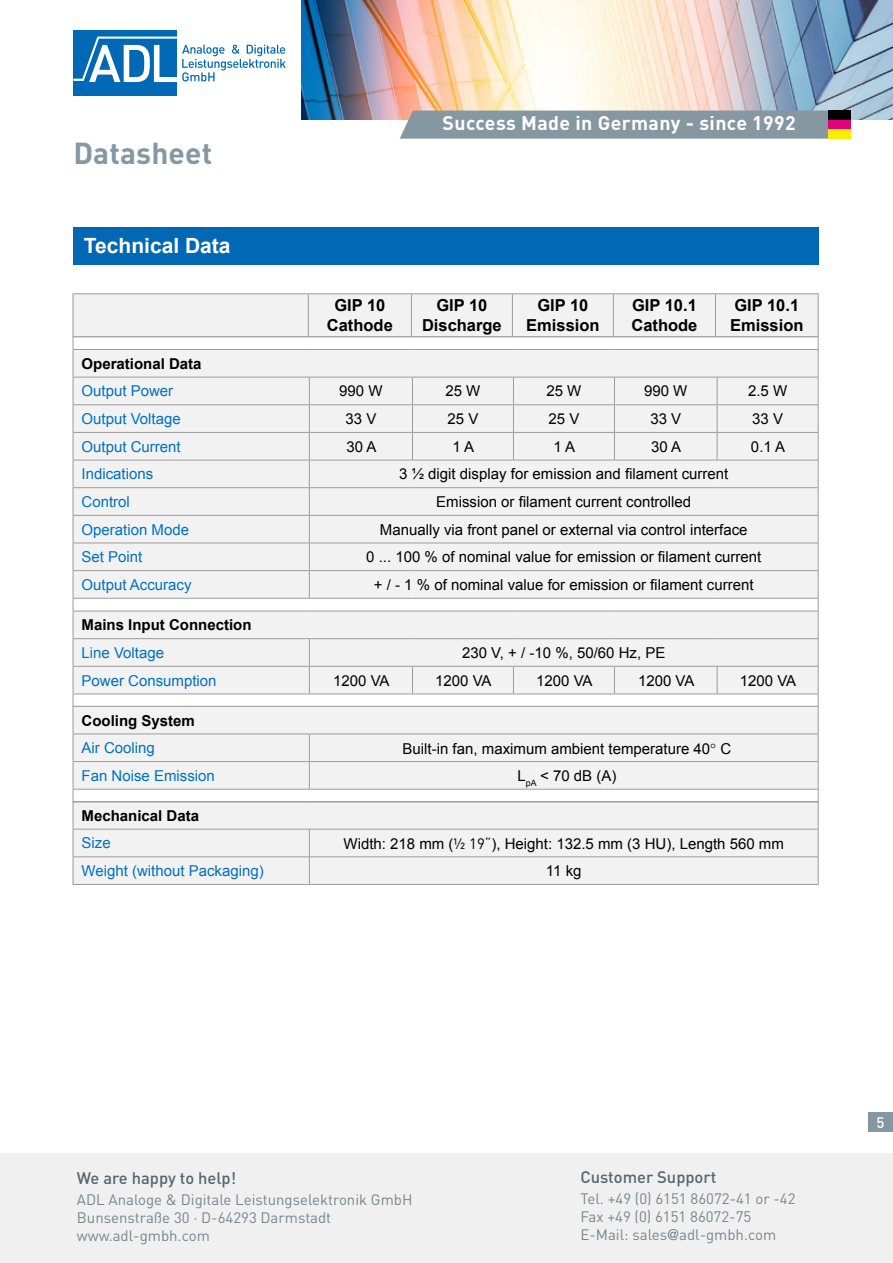
<style>
.page{position:relative;width:893px;height:1263px;background:#fff}
.page>*{position:absolute;margin:0;border:0;box-sizing:border-box;transform-origin:0 0}
.t1{font:700 30px "DIN";letter-spacing:.005em;color:#8597a1}
.t2{font:700 21px "Arial";color:#fff}
.t3{font:700 19.5px "DIN";letter-spacing:.02em;color:#fff}
.t4{font:700 16.5px/19.8px "Arial";color:#000;text-align:center}
.t5{font:500 16.5px "DIN";color:#54666e}
.t6{font:15px "Arial";color:#000}
.t7{font:15px "Arial";color:#0070c0}
.t8{font:15px/18px "DIN";color:#75868f}
.t9{font:700 15px "Arial";color:#000}
.t10{font:500 15px "DIN";color:#fff}
.s1{font-family:"DIN"}
.s2{font-family:"Helvetica Neue";font-weight:500}
</style>
<div class="page">
<div style="left:73px;top:30px;width:104px;height:65px;background:#0068b4"></div>
<svg style="left:73px;top:36px;width:213px;height:46px"></svg>
<img style="left:302px;top:0;width:591px;height:119px">
<div style="left:400px;top:111px;width:428px;height:28px;background:#8597a1"></div>
<div style="left:828px;top:111px;width:23px;height:9px;background:#000"></div>
<div style="left:828px;top:120px;width:23px;height:9px;background:#e5007c"></div>
<div style="left:828px;top:129px;width:23px;height:10px;background:#ffed00"></div>
<div style="left:73px;top:227px;width:746px;height:38px;background:#0068b4"></div>
<div style="left:0;top:1153px;width:893px;height:110px;background:#f0f0f0"></div>
<div style="left:868px;top:1113px;width:25px;height:19px;background:#8597a1"></div>
<hr style="left:73px;top:884px;width:236px;height:1px;background:#9c9c9d">
<hr style="left:309px;top:884px;width:510px;height:1px;background:#9c9c9d">
<hr style="left:73px;top:293px;width:235px;height:1px;background:#9c9c9d">
<hr style="left:308px;top:293px;width:103px;height:1px;background:#9c9c9d">
<hr style="left:411px;top:293px;width:101px;height:1px;background:#9c9c9d">
<hr style="left:512px;top:293px;width:101px;height:1px;background:#9c9c9d">
<hr style="left:613px;top:293px;width:102px;height:1px;background:#9c9c9d">
<hr style="left:715px;top:293px;width:104px;height:1px;background:#9c9c9d">
<svg style="left:73px;top:294px;width:746px;height:590px"></svg>
<h1 class="t1" style="left:73px;top:133px;width:141px">Datasheet</h1>
<h2 class="t2" style="left:84px;top:232px;width:148px">Technical Data</h2>
<h3 class="t3" style="left:443px;top:110px;width:355px">Success Made in Germany - since 1992</h3>
<p class="t4" style="left:327px;top:296px;width:67px">GIP 10<br>Cathode</p>
<p class="t4" style="left:422px;top:296px;width:81px">GIP 10<br>Discharge</p>
<p class="t4" style="left:526px;top:296px;width:75px">GIP 10<br>Emission</p>
<p class="t4" style="left:631px;top:296px;width:67px;text-align:left">GIP 10.1<br>Cathode</p>
<p class="t4" style="left:730px;top:296px;width:75px;text-align:left">GIP 10.1<br>Emission</p>
<p class="t9" style="left:82px;top:354px;width:122px">Operational Data</p>
<p class="t7" style="left:82px;top:381px;width:93px">Output Power</p>
<p class="t6" style="left:339px;top:381px;width:45px">990 W</p>
<p class="t6" style="left:445px;top:381px;width:37px">25 W</p>
<p class="t6" style="left:546px;top:381px;width:37px">25 W</p>
<p class="t6" style="left:644px;top:381px;width:45px">990 W</p>
<p class="t6" style="left:748px;top:381px;width:41px">2.5 W</p>
<p class="t7" style="left:82px;top:409px;width:101px">Output Voltage</p>
<p class="t6" style="left:345px;top:409px;width:32px">33 V</p>
<p class="t6" style="left:448px;top:409px;width:32px">25 V</p>
<p class="t6" style="left:548px;top:409px;width:32px">25 V</p>
<p class="t6" style="left:650px;top:409px;width:32px">33 V</p>
<p class="t6" style="left:752px;top:409px;width:32px">33 V</p>
<p class="t7" style="left:82px;top:437px;width:101px">Output Current</p>
<p class="t6" style="left:346px;top:437px;width:32px">30 A</p>
<p class="t6" style="left:453px;top:437px;width:23px">1 A</p>
<p class="t6" style="left:553px;top:437px;width:23px">1 A</p>
<p class="t6" style="left:651px;top:437px;width:32px">30 A</p>
<p class="t6" style="left:751px;top:437px;width:36px">0.1 A</p>
<p class="t7" style="left:82px;top:464px;width:73px">Indications</p>
<p class="t6" style="left:399px;top:464px;width:331px">3 ½ digit display for emission and filament current</p>
<p class="t7" style="left:82px;top:492px;width:50px">Control</p>
<p class="t6" style="left:436px;top:492px;width:257px">Emission or filament current controlled</p>
<p class="t7" style="left:82px;top:520px;width:109px">Operation Mode</p>
<p class="t6" style="left:380px;top:520px;width:369px">Manually via front panel or external via control interface</p>
<p class="t7" style="left:82px;top:547px;width:62px">Set Point</p>
<p class="t6" style="left:366px;top:547px;width:397px">0 ... 100 % of nominal value for emission or filament current</p>
<p class="t7" style="left:82px;top:575px;width:112px">Output Accuracy</p>
<p class="t6" style="left:374px;top:575px;width:381px">+ / - 1 % of nominal value for emission or filament current</p>
<p class="t9" style="left:82px;top:615px;width:172px">Mains Input Connection</p>
<p class="t7" style="left:82px;top:643px;width:84px">Line Voltage</p>
<p class="t6" style="left:462px;top:643px;width:205px">230 V, + / -10 %, 50/60 Hz, PE</p>
<p class="t7" style="left:82px;top:670px;width:137px">Power Consumption</p>
<p class="t6" style="left:333px;top:670px;width:58px">1200 VA</p>
<p class="t6" style="left:435px;top:670px;width:58px">1200 VA</p>
<p class="t6" style="left:536px;top:670px;width:58px">1200 VA</p>
<p class="t6" style="left:638px;top:670px;width:58px">1200 VA</p>
<p class="t6" style="left:740px;top:670px;width:58px">1200 VA</p>
<p class="t9" style="left:82px;top:710px;width:115px">Cooling System</p>
<p class="t7" style="left:82px;top:738px;width:75px">Air Cooling</p>
<p class="t6" style="left:403px;top:738px;width:330px">Built-in fan, maximum ambient temperature 40 C</p>
<p class="t7" style="left:82px;top:766px;width:135px">Fan Noise Emission</p>
<p class="t6" style="left:517px;top:766px;width:100px">L<sub>pA</sub> &lt; 70 dB (A)</p>
<p class="t9" style="left:82px;top:806px;width:119px">Mechanical Data</p>
<p class="t7" style="left:82px;top:833px;width:31px">Size</p>
<p class="t6" style="left:344px;top:834px;width:442px">Width: 218 mm (<span class="s1">½ 19“</span>), Height: 132.5 mm (3 HU), Length 560 mm</p>
<p class="t7" style="left:82px;top:861px;width:184px">Weight (without Packaging)</p>
<p class="t6" style="left:546px;top:861px;width:37px">11 kg</p>
<p class="t5" style="left:77px;top:1168px;width:161px">We are happy to help!</p>
<p class="t8" style="left:77px;top:1190px;width:337px">ADL Analoge &amp; Digitale Leistungselektronik GmbH<br>Bunsenstraße 30 · D-64293 Darmstadt www.adl-gmbh.com</p>
<p class="t5" style="left:580px;top:1166px;width:137px">Customer Support</p>
<p class="t8" style="left:580px;top:1189px;width:217px">Tel. +49 (0) 6151 86072-41 or -42<br>Fax +49 (0) 6151 86072-75<br>E-Mail: sales<span class="s2">@</span>adl-gmbh.com</p>
<p class="t10" style="left:876px;top:1113px;width:9px">5</p>
</div>
